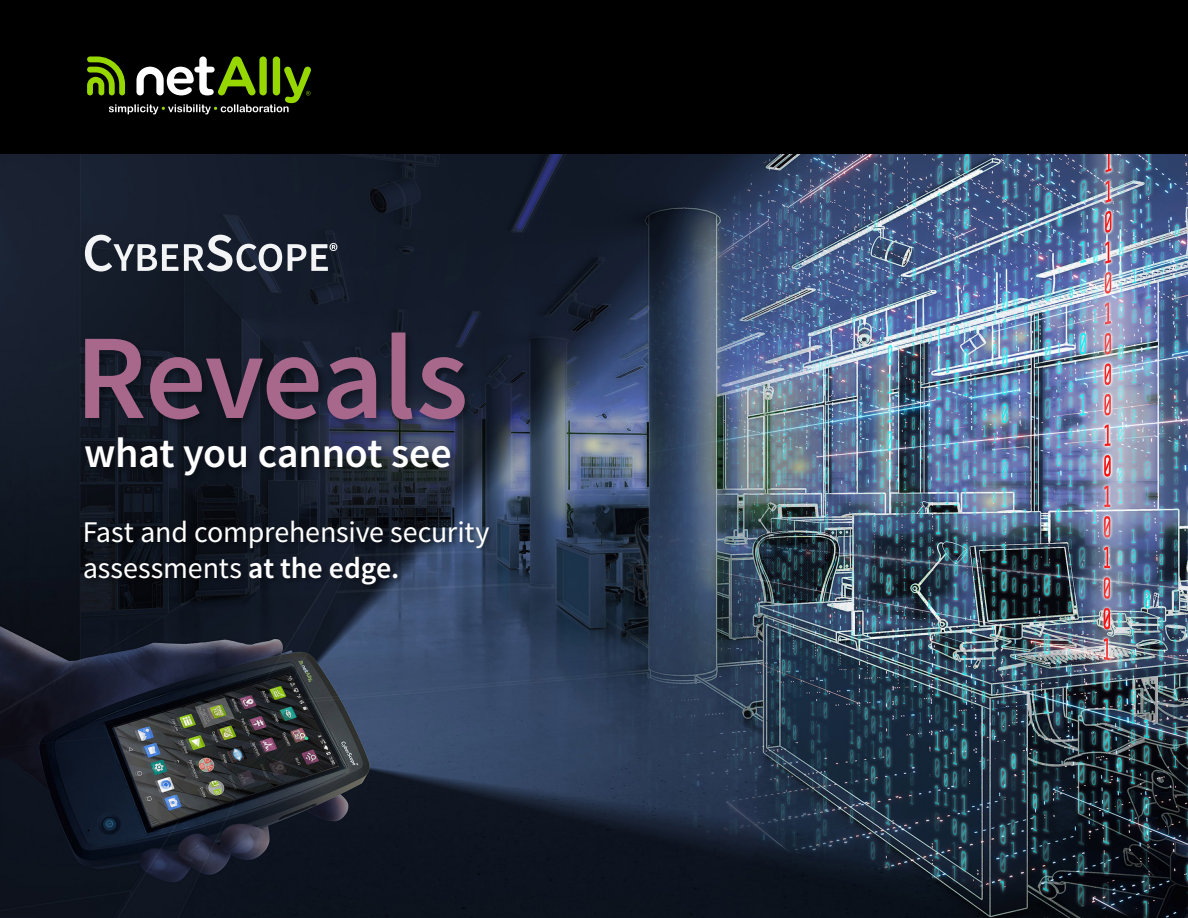
<style>
.page{position:relative;width:1188px;height:918px;background:#fff}
.page>*{position:absolute;margin:0;border:0;box-sizing:border-box;transform-origin:0 0}
.t1{font:600 120.9px "Source Sans Pro";letter-spacing:-.015em;color:#a8688c}
.t2{font:600 42px "Source Sans Pro";letter-spacing:-.01em;color:#fff}
.t3{font:30px/36px "Source Sans Pro";letter-spacing:-.005em;color:#fff}
.s1{font-weight:600}
</style>
<div class="page">
<div style="left:0;top:0;width:1188px;height:165px;background:#000"></div>
<img style="left:0;top:154px;width:1188px;height:764px">
<svg style="left:85px;top:235px;width:252px;height:37px"></svg>
<svg style="left:87px;top:56px;width:224px;height:58px"></svg>
<div style="left:83px;top:519px;width:412px;height:72px;background:#000;opacity:.35"></div>
<div style="left:83px;top:331px;width:392px;height:98px;background:#000;opacity:.35"></div>
<div style="left:84px;top:435px;width:376px;height:51px;background:#000;opacity:.35"></div>
<h1 class="t1" style="left:75px;top:302px;width:395px">Reveals</h1>
<h2 class="t2" style="left:84px;top:426px;width:369px">what you cannot see</h2>
<p class="t3" style="left:83px;top:515px;width:408px">Fast and comprehensive security assessments <span class="s1">at the edge.</span></p>
</div>
